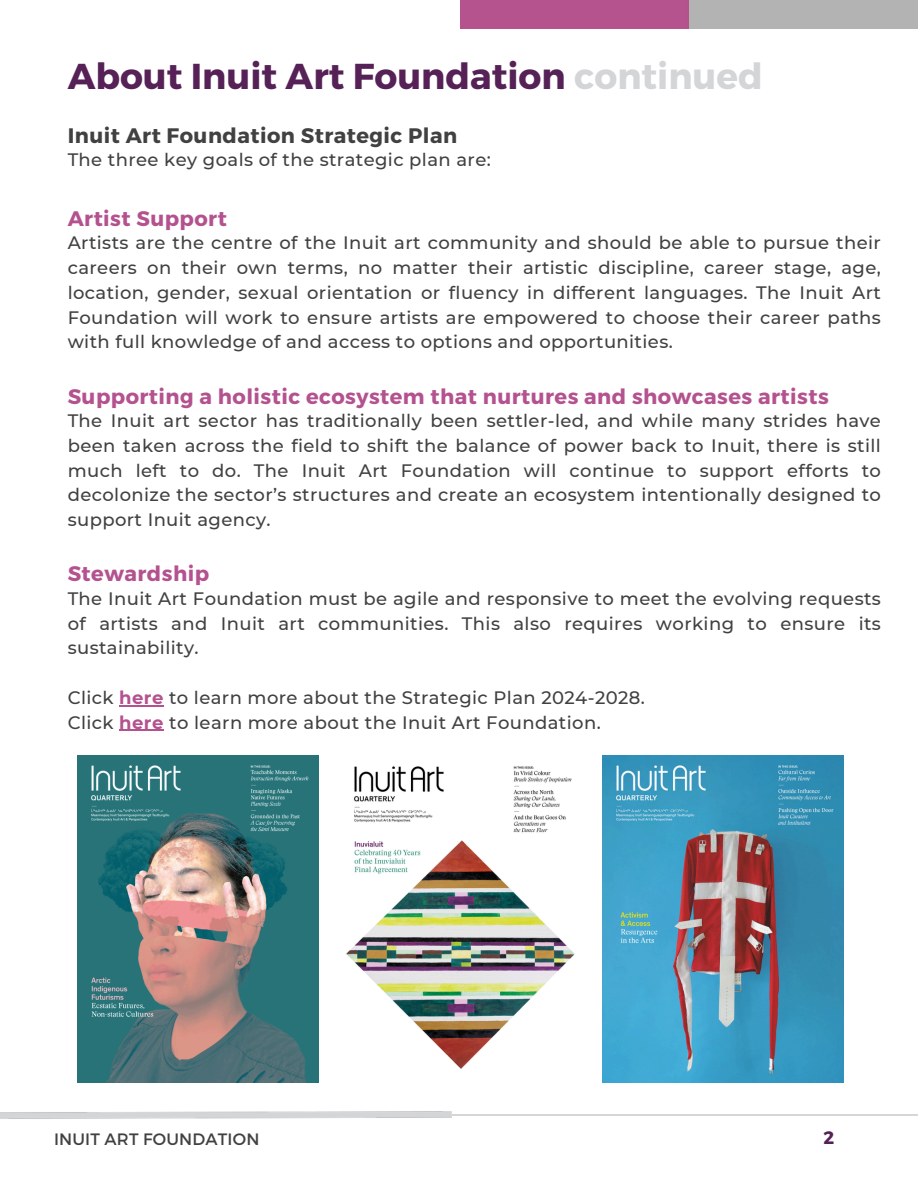
<style>
.page{position:relative;width:918px;height:1188px;background:#fff}
.page>*{position:absolute;margin:0;border:0;box-sizing:border-box;transform-origin:0 0}
.t1{font:700 36px "Montserrat";color:#552156}
.t2{font:700 21px "Montserrat";letter-spacing:.02em;color:#b4528f}
.t3{font:700 21px "Montserrat";letter-spacing:.02em;color:#414141}
.t4{font:500 18px/24.8px "Montserrat";letter-spacing:.02em;color:#414141;text-align:justify}
.t5{font:700 18px "Montserrat";color:#552156}
.t6{font:16.5px "Montserrat";letter-spacing:.01em;color:#414141}
.s1{color:#d3d5d6}
.s2{font-weight:700;color:#b4528f}
</style>
<div class="page">
<img style="left:461px;top:0;width:457px;height:28px">
<hr style="left:119px;top:705px;width:45px;height:1px;background:#b4528f">
<hr style="left:119px;top:730px;width:45px;height:1px;background:#b4528f">
<img style="left:603px;top:755px;width:241px;height:327px">
<img style="left:346px;top:766px;width:229px;height:303px">
<img style="left:78px;top:755px;width:240px;height:327px">
<p class="t1" style="left:68px;top:52px;width:697px">About Inuit Art Foundation <span class="s1">continued</span></p>
<p class="t3" style="left:68px;top:121px;width:391px">Inuit Art Foundation Strategic Plan</p>
<h1 class="t4" style="left:68px;top:147px;width:425px">The three key goals of the strategic plan are:</h1>
<p class="t2" style="left:68px;top:205px;width:161px">Artist Support</p>
<p class="t4" style="left:68px;top:231px;width:815px">Artists are the centre of the Inuit art community and should be able to pursue their careers on their own terms, no matter their artistic discipline, career stage, age, location, gender, sexual orientation or fluency in different languages. The Inuit Art Foundation will work to ensure artists are empowered to choose their career paths with full knowledge of and access to options and opportunities.</p>
<p class="t2" style="left:68px;top:382px;width:763px">Supporting a holistic ecosystem that nurtures and showcases artists</p>
<p class="t4" style="left:68px;top:408px;width:815px">The Inuit art sector has traditionally been settler-led, and while many strides have been taken across the field to shift the balance of power back to Inuit, there is still much left to do. The Inuit Art Foundation will continue to support efforts to decolonize the sector’s structures and create an ecosystem intentionally designed to support Inuit agency.</p>
<p class="t2" style="left:68px;top:560px;width:143px">Stewardship</p>
<p class="t4" style="left:68px;top:586px;width:815px">The Inuit Art Foundation must be agile and responsive to meet the evolving requests of artists and Inuit art communities. This also requires working to ensure its sustainability.</p>
<p class="t4" style="left:68px;top:685px;width:579px">Click <span class="s2">here</span> to learn more about the Strategic Plan 2024-2028.</p>
<p class="t4" style="left:68px;top:710px;width:535px">Click <span class="s2">here</span> to learn more about the Inuit Art Foundation.</p>
<p class="t6" style="left:54px;top:1128px;width:207px">INUIT ART FOUNDATION</p>
<p class="t5" style="left:824px;top:1126px;width:12px">2</p>
</div>
